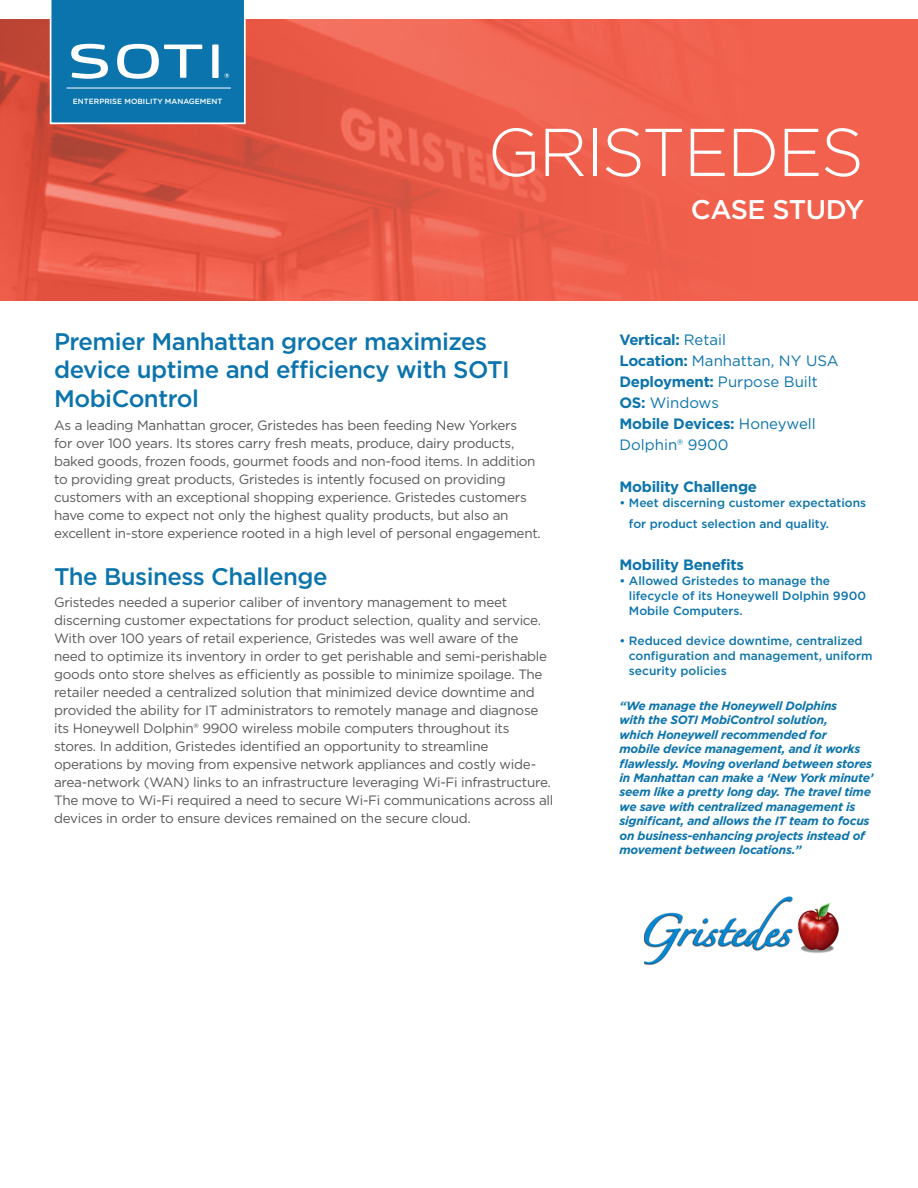
<style>
.page{position:relative;width:918px;height:1188px;background:#fff}
.page>*{position:absolute;margin:0;border:0;box-sizing:border-box;transform-origin:0 0}
.t1{font:300 67.5px "Gotham";letter-spacing:-.03em;color:#fff}
.t2{font:500 27px "Gotham";letter-spacing:-.02em;color:#fff}
.t3{font:500 24px/28.8px "Gotham";letter-spacing:-.02em;color:#0c74ad}
.t4{font:15px/21px "Gotham";color:#0c74ad}
.t5{font:700 15px "Gotham";letter-spacing:-.02em;color:#0c74ad}
.t6{font:13.5px/18px "Gotham";letter-spacing:-.02em;color:#57585a}
.t7{font:italic 700 12px/14.4px "Gotham";letter-spacing:-.02em;color:#0c74ad}
.t8{font:500 12px/15px "Gotham";color:#0c74ad}
.t9{font:500 7.5px "Gotham Rounded";color:#fff}
.s1{font-weight:700}
</style>
<div class="page">
<div style="left:0;top:19px;width:918px;height:282px;background:#f1614e"></div>
<img style="left:0;top:19px;width:610px;height:282px">
<img style="left:645px;top:896px;width:194px;height:69px">
<svg style="left:50px;top:0;width:196px;height:124px;background:#2683b5"></svg>
<hr style="left:66px;top:88px;width:165px;height:1px;background:#fff">
<p class="t9" style="left:73px;top:96px;width:151px">ENTERPRISE MOBILITY MANAGEMENT</p>
<p class="t1" style="left:488px;top:109px;width:378px">GRISTEDES</p>
<p class="t2" style="left:691px;top:191px;width:175px">CASE STUDY</p>
<p class="t3" style="left:54px;top:326px;width:457px">Premier Manhattan grocer maximizes device uptime and efficiency with SOTI<br>MobiControl</p>
<p class="t6" style="left:54px;top:416px;width:488px">As a leading Manhattan grocer, Gristedes has been feeding New Yorkers<br>for over 100 years. Its stores carry fresh meats, produce, dairy products, baked goods, frozen foods, gourmet foods and non-food items. In addition to providing great products, Gristedes is intently focused on providing customers with an exceptional shopping experience. Gristedes customers have come to expect not only the highest quality products, but also an excellent in-store experience rooted in a high level of personal engagement.</p>
<p class="t3" style="left:54px;top:561px;width:275px">The Business Challenge</p>
<p class="t6" style="left:54px;top:593px;width:501px">Gristedes needed a superior caliber of inventory management to meet discerning customer expectations for product selection, quality and service.<br>With over 100 years of retail experience, Gristedes was well aware of the need to optimize its inventory in order to get perishable and semi-perishable goods onto store shelves as efficiently as possible to minimize spoilage. The retailer needed a centralized solution that minimized device downtime and provided the ability for IT administrators to remotely manage and diagnose its Honeywell Dolphin® 9900 wireless mobile computers throughout its stores. In addition, Gristedes identified an opportunity to streamline operations by moving from expensive network appliances and costly wide&shy;area-network (WAN) links to an infrastructure leveraging Wi-Fi infrastructure.<br>The move to Wi-Fi required a need to secure Wi-Fi communications across all devices in order to ensure devices remained on the secure cloud.</p>
<p class="t4" style="left:620px;top:328px;width:221px"><span class="s1">Vertical:</span> Retail<br><span class="s1">Location:</span> Manhattan, NY USA<br><span class="s1">Deployment:</span> Purpose Built<br><span class="s1">OS:</span> Windows<br><span class="s1">Mobile Devices:</span> Honeywell<br>Dolphin® 9900</p>
<p class="t5" style="left:620px;top:476px;width:139px">Mobility Challenge</p>
<p class="t8" style="left:629px;top:492px;width:239px;line-height:21px;text-indent:-9px">• Meet discerning customer expectations for product selection and quality.</p>
<p class="t5" style="left:620px;top:554px;width:126px">Mobility Benefits</p>
<p class="t8" style="left:629px;top:573px;width:239px;text-indent:-9px">• Allowed Gristedes to manage the lifecycle of its Honeywell Dolphin 9900<br>Mobile Computers.</p>
<p class="t8" style="left:629px;top:633px;width:245px;text-indent:-9px">• Reduced device downtime, centralized configuration and management, uniform security policies</p>
<p class="t7" style="left:620px;top:698px;width:256px">“We manage the Honeywell Dolphins<br>with the SOTI MobiControl solution,<br>which Honeywell recommended for<br>mobile device management, and it works flawlessly. Moving overland between stores in Manhattan can make a ‘New York minute’ seem like a pretty long day. The travel time we save with centralized management is significant, and allows the IT team to focus on business-enhancing projects instead of movement between locations.”</p>
</div>
